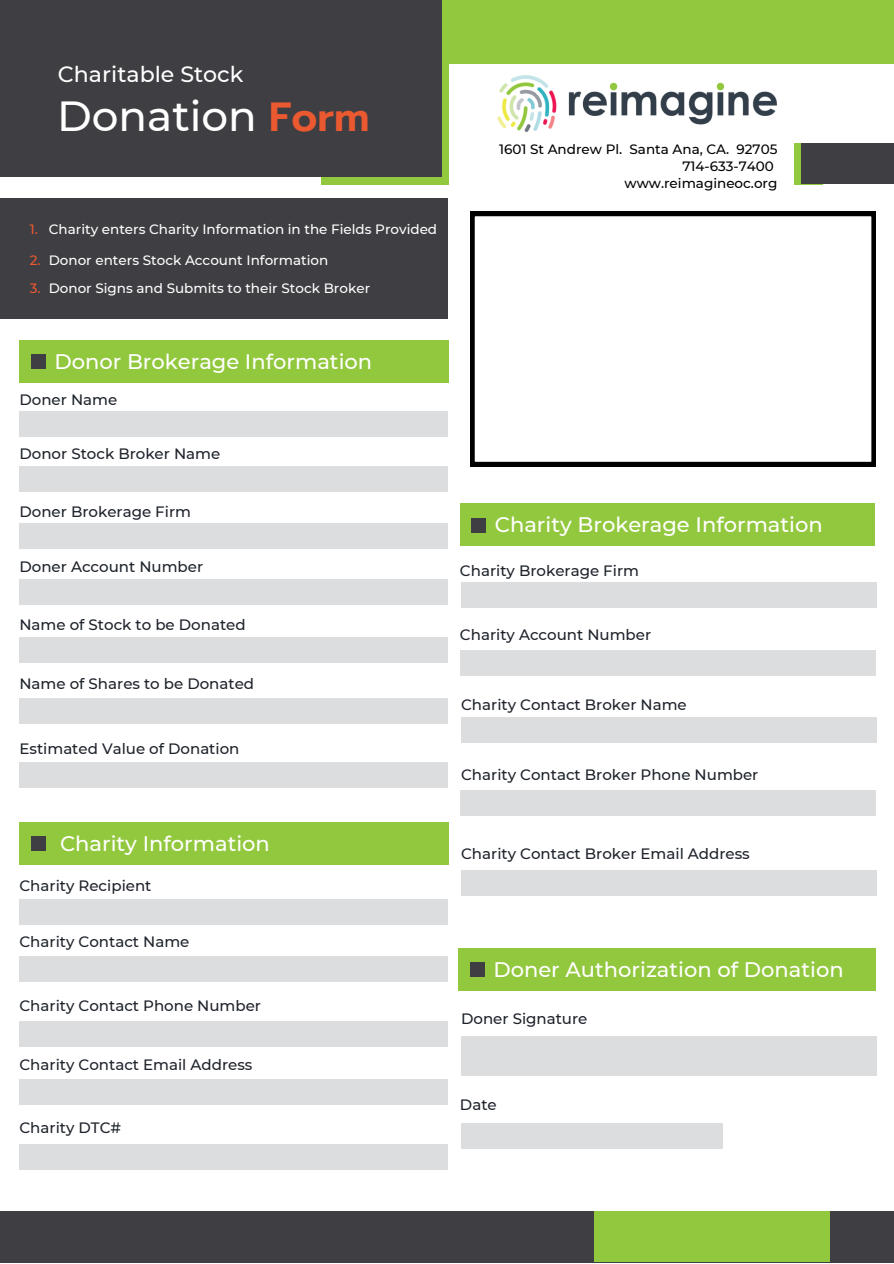
<style>
.page{position:relative;width:894px;height:1264px;background:#fff}
.page>*{position:absolute;margin:0;border:0;box-sizing:border-box;transform-origin:0 0}
.t1{font:500 42px "Montserrat";color:#fff}
.t2{font:500 22.05px "Montserrat";color:#fff}
.t3{font:500 21px "Montserrat";color:#fff}
.t4{font:500 15px "Montserrat";color:#1e232b}
.t5{font:500 13.5px/27.8px "Montserrat";color:#fff}
.t6{font:500 13.5px/17.2px "Montserrat";color:#000;text-align:right}
.t7{font:500 13.5px/27.8px "Montserrat";color:#eb5930}
.s1{font-family:"Prompt";font-weight:600;font-size:40.5px;color:#eb5930}
</style>
<div class="page">
<div style="left:0;top:1211px;width:893px;height:51px;background:#3f3e43"></div>
<div style="left:594px;top:1211px;width:235px;height:50px;background:#92c83e"></div>
<div style="left:19px;top:340px;width:429px;height:42px;background:#92c83e"></div>
<div style="left:19px;top:698px;width:429px;height:25px;background:#dcdddf"></div>
<div style="left:19px;top:637px;width:428px;height:25px;background:#dcdddf"></div>
<div style="left:19px;top:579px;width:429px;height:26px;background:#dcdddf"></div>
<div style="left:19px;top:465px;width:429px;height:26px;background:#dcdddf"></div>
<div style="left:19px;top:411px;width:429px;height:25px;background:#dcdddf"></div>
<div style="left:434px;top:0;width:459px;height:63px;background:#92c83e"></div>
<svg style="left:321px;top:0;width:127px;height:184px;fill:#92c83e"></svg>
<div style="left:0;top:0;width:441px;height:176px;background:#3f3e43"></div>
<div style="left:794px;top:143px;width:28px;height:41px;background:#92c83e"></div>
<div style="left:801px;top:143px;width:92px;height:40px;background:#3f3e43"></div>
<div style="left:31px;top:354px;width:14px;height:14px;background:#3f3e43"></div>
<div style="left:0;top:198px;width:447px;height:120px;background:#3f3e43"></div>
<img style="left:497px;top:75px;width:280px;height:57px">
<div style="left:19px;top:523px;width:429px;height:26px;background:#dcdddf"></div>
<div style="left:19px;top:762px;width:428px;height:25px;background:#dcdddf"></div>
<div style="left:460px;top:503px;width:414px;height:43px;background:#92c83e"></div>
<div style="left:461px;top:869px;width:414px;height:26px;background:#dcdddf"></div>
<div style="left:460px;top:790px;width:415px;height:26px;background:#dcdddf"></div>
<div style="left:460px;top:649px;width:415px;height:26px;background:#dcdddf"></div>
<div style="left:461px;top:582px;width:414px;height:26px;background:#dcdddf"></div>
<div style="left:471px;top:518px;width:14px;height:14px;background:#3f3e43"></div>
<div style="left:461px;top:717px;width:414px;height:26px;background:#dcdddf"></div>
<div style="left:19px;top:822px;width:429px;height:42px;background:#92c83e"></div>
<div style="left:19px;top:1143px;width:429px;height:26px;background:#dcdddf"></div>
<div style="left:19px;top:1078px;width:429px;height:26px;background:#dcdddf"></div>
<div style="left:19px;top:955px;width:429px;height:26px;background:#dcdddf"></div>
<div style="left:19px;top:899px;width:429px;height:26px;background:#dcdddf"></div>
<div style="left:31px;top:836px;width:14px;height:14px;background:#3f3e43"></div>
<div style="left:19px;top:1021px;width:429px;height:25px;background:#dcdddf"></div>
<div style="left:458px;top:948px;width:417px;height:42px;background:#92c83e"></div>
<div style="left:461px;top:1123px;width:261px;height:26px;background:#dcdddf"></div>
<div style="left:461px;top:1036px;width:414px;height:40px;background:#dcdddf"></div>
<div style="left:470px;top:962px;width:14px;height:14px;background:#3f3e43"></div>
<svg style="left:470px;top:212px;width:405px;height:254px"></svg>
<h2 class="t2" style="left:58px;top:61px;width:187px">Charitable Stock</h2>
<h1 class="t1" style="left:57px;top:90px;width:314px">Donation <span class="s1">Form</span></h1>
<p class="t7" style="left:30px;top:215px;width:10px">1.</p>
<p class="t7" style="left:30px;top:246px;width:12px">2.<br>3.</p>
<p class="t5" style="left:49px;top:215px;width:390px">Charity enters Charity Information in the Fields Provided</p>
<p class="t5" style="left:49px;top:246px;width:323px">Donor enters Stock Account Information<br>Donor Signs and Submits to their Stock Broker</p>
<h3 class="t3" style="left:54px;top:348px;width:319px">Donor Brokerage Information</h3>
<p class="t4" style="left:19px;top:390px;width:99px">Doner Name</p>
<p class="t4" style="left:19px;top:444px;width:202px">Donor Stock Broker Name</p>
<p class="t4" style="left:19px;top:502px;width:173px">Doner Brokerage Firm</p>
<p class="t4" style="left:19px;top:557px;width:185px">Doner Account Number</p>
<p class="t4" style="left:19px;top:615px;width:228px">Name of Stock to be Donated</p>
<p class="t4" style="left:19px;top:674px;width:236px">Name of Shares to be Donated</p>
<p class="t4" style="left:19px;top:739px;width:221px">Estimated Value of Donation</p>
<h3 class="t3" style="left:60px;top:830px;width:211px">Charity Information</h3>
<p class="t4" style="left:19px;top:876px;width:133px">Charity Recipient</p>
<p class="t4" style="left:19px;top:932px;width:171px">Charity Contact Name</p>
<p class="t4" style="left:19px;top:996px;width:243px">Charity Contact Phone Number</p>
<p class="t4" style="left:19px;top:1055px;width:234px">Charity Contact Email Address</p>
<p class="t4" style="left:19px;top:1118px;width:103px">Charity DTC#</p>
<p class="t6" style="left:499px;top:140px;width:280px">1601 St Andrew Pl. Santa Ana, CA. 92705<br>714-633-7400<br>www.reimagineoc.org</p>
<h3 class="t3" style="left:494px;top:512px;width:329px">Charity Brokerage Information</h3>
<p class="t4" style="left:460px;top:561px;width:180px">Charity Brokerage Firm</p>
<p class="t4" style="left:460px;top:626px;width:193px">Charity Account Number</p>
<p class="t4" style="left:461px;top:695px;width:227px">Charity Contact Broker Name</p>
<p class="t4" style="left:461px;top:765px;width:299px">Charity Contact Broker Phone Number</p>
<p class="t4" style="left:461px;top:845px;width:290px">Charity Contact Broker Email Address</p>
<h3 class="t3" style="left:493px;top:956px;width:352px">Doner Authorization of Donation</h3>
<p class="t4" style="left:461px;top:1009px;width:128px">Doner Signature</p>
<p class="t4" style="left:460px;top:1095px;width:38px">Date</p>
</div>
